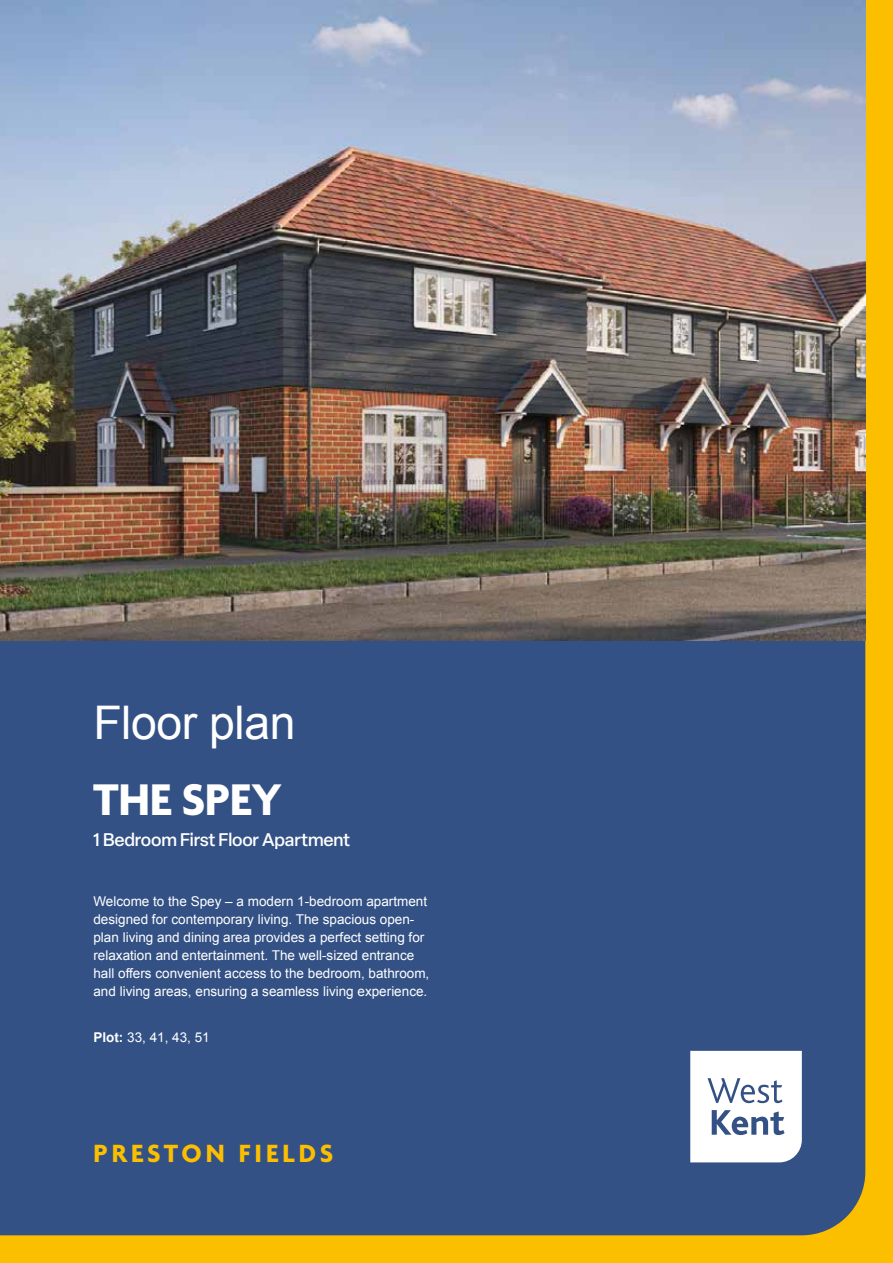
<style>
.page{position:relative;width:893px;height:1263px;background:#fcbf00}
.page>*{position:absolute;margin:0;border:0;box-sizing:border-box;transform-origin:0 0}
.t1{font:700 48px "Agenda";letter-spacing:-.01em;color:#fff}
.t2{font:46.35px "Arial";letter-spacing:-.01em;color:#fff}
.t3{font:700 27px "Agenda";letter-spacing:.15em;color:#fcbf00}
.t4{font:500 18px "Elza";letter-spacing:-.01em;color:#fff}
.t5{font:13.5px/18px "Arial";color:#fff}
.s1{font-weight:700}
</style>
<div class="page">
<div style="left:0;top:640px;width:865px;height:595px;background:#335185"></div>
<img style="left:0;top:0;width:865px;height:640px">
<svg style="left:690px;top:1051px;width:112px;height:111px;background:#e6e9f0"></svg>
<h2 class="t2" style="left:93px;top:692px;width:203px">Floor plan</h2>
<h1 class="t1" style="left:93px;top:770px;width:190px">THE SPEY</h1>
<h3 class="t4" style="left:93px;top:827px;width:259px">1 Bedroom First Floor Apartment</h3>
<p class="t5" style="left:93px;top:892px;width:337px">Welcome to the Spey – a modern 1-bedroom apartment designed for contemporary living. The spacious open&shy;plan living and dining area provides a perfect setting for relaxation and entertainment. The well-sized entrance hall offers convenient access to the bedroom, bathroom, and living areas, ensuring a seamless living experience.</p>
<p class="t5" style="left:93px;top:1028px;width:118px"><span class="s1">Plot:</span> 33, 41, 43, 51</p>
<h3 class="t3" style="left:93px;top:1137px;width:241px">PRESTON FIELDS</h3>
</div>
